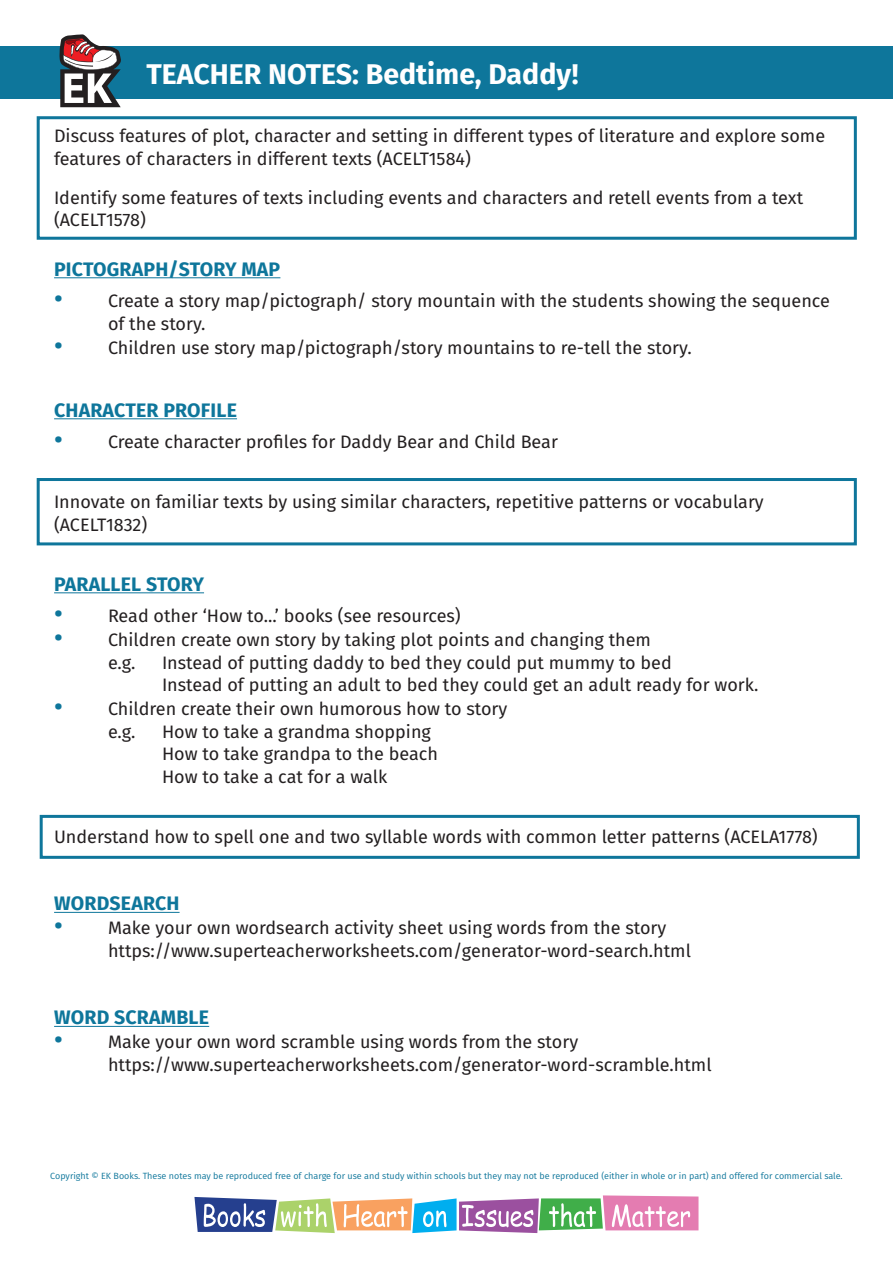
<style>
.page{position:relative;width:893px;height:1263px;background:#fff}
.page>*{position:absolute;margin:0;border:0;box-sizing:border-box;transform-origin:0 0}
.t1{font:700 28.5px "Fira Sans";color:#fff}
.t2{font:700 19.5px "Fira Sans";letter-spacing:.01em;color:#0e769b}
.t3{font:18px/22.5px "Fira Sans";color:#231f20}
.t4{font:9px "Fira Sans";color:#0e769b}
.s1{font-family:"Montserrat";font-weight:900;font-size:24px;color:#0e769b}
</style>
<div class="page">
<div style="left:37px;top:116px;width:820px;height:124px;border:3px solid #0e769b"></div>
<div style="left:37px;top:478px;width:820px;height:67px;border:3px solid #0e769b"></div>
<div style="left:40px;top:815px;width:820px;height:44px;border:3px solid #0e769b"></div>
<svg style="left:194px;top:1195px;width:504px;height:38px"></svg>
<div style="left:0;top:46px;width:893px;height:53px;background:#0e769b"></div>
<svg style="left:60px;top:34px;width:61px;height:73px"></svg>
<hr style="left:54px;top:277px;width:226px;height:1px;background:#0e769b">
<hr style="left:54px;top:418px;width:183px;height:1px;background:#0e769b">
<hr style="left:54px;top:592px;width:150px;height:1px;background:#0e769b">
<hr style="left:54px;top:912px;width:126px;height:1px;background:#0e769b">
<hr style="left:54px;top:1026px;width:155px;height:1px;background:#0e769b">
<p class="t1" style="left:147px;top:50px;width:433px">TEACHER NOTES: Bedtime, Daddy!</p>
<p class="t3" style="left:54px;top:124px;width:773px">Discuss features of plot, character and setting in different types of literature and explore some features of characters in different texts (ACELT1584)</p>
<p class="t3" style="left:54px;top:186px;width:751px">Identify some features of texts including events and characters and retell events from a text (ACELT1578)</p>
<p class="t2" style="left:54px;top:253px;width:228px">PICTOGRAPH/STORY MAP</p>
<p class="t3" style="left:108px;top:289px;width:723px;text-indent:-54px"><span class="s1">·</span> Create a story map/pictograph/ story mountain with the students showing the sequence of the story.</p>
<p class="t3" style="left:54px;top:336px;width:639px"><span class="s1">·</span> Children use story map/pictograph/story mountains to re-tell the story.</p>
<p class="t2" style="left:54px;top:394px;width:184px">CHARACTER PROFILE</p>
<p class="t3" style="left:54px;top:430px;width:505px"><span class="s1">·</span> Create character profiles for Daddy Bear and Child Bear</p>
<p class="t3" style="left:54px;top:490px;width:711px">Innovate on familiar texts by using similar characters, repetitive patterns or vocabulary (ACELT1832)</p>
<p class="t2" style="left:54px;top:568px;width:151px">PARALLEL STORY</p>
<p class="t3" style="left:54px;top:604px;width:408px"><span class="s1">·</span> Read other ‘How to...’ books (see resources)</p>
<p class="t3" style="left:54px;top:628px;width:599px"><span class="s1">·</span> Children create own story by taking plot points and changing them</p>
<p class="t3" style="left:108px;top:651px;width:29px">e.g.</p>
<p class="t3" style="left:162px;top:651px;width:511px">Instead of putting daddy to bed they could put mummy to bed</p>
<p class="t3" style="left:162px;top:673px;width:598px">Instead of putting an adult to bed they could get an adult ready for work.</p>
<p class="t3" style="left:54px;top:697px;width:455px"><span class="s1">·</span> Children create their own humorous how to story</p>
<p class="t3" style="left:108px;top:720px;width:29px">e.g.</p>
<p class="t3" style="left:162px;top:720px;width:270px">How to take a grandma shopping</p>
<p class="t3" style="left:162px;top:742px;width:277px">How to take grandpa to the beach</p>
<p class="t3" style="left:162px;top:765px;width:227px">How to take a cat for a walk</p>
<p class="t3" style="left:54px;top:825px;width:765px">Understand how to spell one and two syllable words with common letter patterns (ACELA1778)</p>
<p class="t2" style="left:54px;top:887px;width:127px">WORDSEARCH</p>
<p class="t3" style="left:54px;top:916px;width:614px"><span class="s1">·</span> Make your own wordsearch activity sheet using words from the story</p>
<p class="t3" style="left:108px;top:939px;width:584px">https://www.superteacherworksheets.com/generator-word-search.html</p>
<p class="t2" style="left:54px;top:1001px;width:157px">WORD SCRAMBLE</p>
<p class="t3" style="left:54px;top:1030px;width:526px"><span class="s1">·</span> Make your own word scramble using words from the story</p>
<p class="t3" style="left:108px;top:1053px;width:605px">https://www.superteacherworksheets.com/generator-word-scramble.html</p>
<p class="t4" style="left:50px;top:1169px;width:794px">Copyright © EK Books. These notes may be reproduced free of charge for use and study within schools but they may not be reproduced (either in whole or in part) and offered for commercial sale.</p>
</div>
